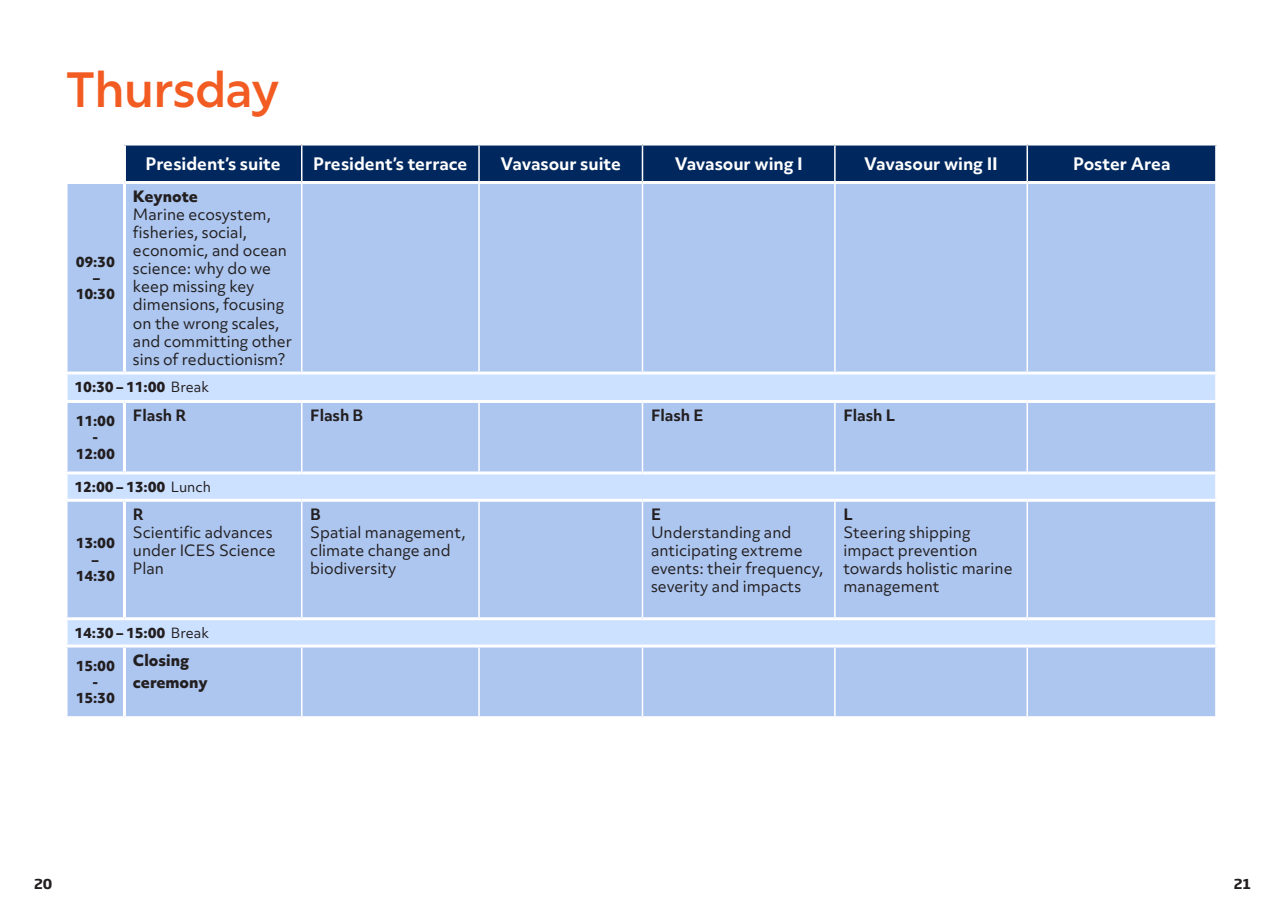
<style>
.page{position:relative;width:1285px;height:919px;background:#fff}
.page>*{position:absolute;margin:0;border:0;box-sizing:border-box;transform-origin:0 0}
.t1{font:600 49.5px "Rig Sans";color:#f25b21}
.t2{font:700 16.5px "Objektiv Mk 3";color:#fff}
.t3{font:15px/18px "Objektiv Mk 3";color:#231f20}
.t4{font:700 15px "Objektiv Mk 3";color:#231f20}
.t5{font:800 15px/21.6px "Objektiv Mk 3";color:#231f20}
.t6{font:800 13.5px/16.2px "Objektiv Mk 3";color:#231f20;text-align:center}
.t7{font:700 13.5px "Soho Gothic Pro";color:#231f20}
.s1{font-weight:400}
</style>
<div class="page">
<div style="left:126px;top:145px;width:1088px;height:36px;background:#00285f"></div>
<div style="left:67px;top:184px;width:1147px;height:187px;background:#adc7f0"></div>
<div style="left:67px;top:374px;width:1147px;height:26px;background:#cce0ff"></div>
<svg style="left:67px;top:403px;width:1147px;height:313px;fill:#adc6f0"></svg>
<hr style="left:301px;top:184px;width:1px;height:187px;background:#fff">
<hr style="left:478px;top:184px;width:1px;height:187px;background:#fff">
<hr style="left:641px;top:184px;width:2px;height:187px;background:#fff">
<hr style="left:834px;top:184px;width:1px;height:187px;background:#fff">
<hr style="left:1026px;top:184px;width:1px;height:187px;background:#fff">
<hr style="left:301px;top:403px;width:1px;height:68px;background:#fff">
<hr style="left:478px;top:403px;width:1px;height:68px;background:#fff">
<hr style="left:641px;top:403px;width:2px;height:68px;background:#fff">
<hr style="left:834px;top:403px;width:1px;height:68px;background:#fff">
<hr style="left:1026px;top:403px;width:1px;height:68px;background:#fff">
<hr style="left:301px;top:501px;width:1px;height:116px;background:#fff">
<hr style="left:478px;top:501px;width:1px;height:116px;background:#fff">
<hr style="left:641px;top:501px;width:2px;height:116px;background:#fff">
<hr style="left:834px;top:501px;width:1px;height:116px;background:#fff">
<hr style="left:1026px;top:501px;width:1px;height:116px;background:#fff">
<hr style="left:301px;top:647px;width:1px;height:69px;background:#fff">
<hr style="left:478px;top:647px;width:1px;height:69px;background:#fff">
<hr style="left:641px;top:647px;width:2px;height:69px;background:#fff">
<hr style="left:834px;top:647px;width:1px;height:69px;background:#fff">
<hr style="left:1026px;top:647px;width:1px;height:69px;background:#fff">
<hr style="left:301px;top:145px;width:1px;height:36px;background:#fff">
<hr style="left:478px;top:145px;width:1px;height:36px;background:#fff">
<hr style="left:641px;top:145px;width:2px;height:36px;background:#fff">
<hr style="left:834px;top:145px;width:1px;height:36px;background:#fff">
<hr style="left:1026px;top:145px;width:1px;height:36px;background:#fff">
<hr style="left:123px;top:184px;width:3px;height:187px;background:#fff">
<hr style="left:123px;top:403px;width:3px;height:68px;background:#fff">
<hr style="left:64px;top:471px;width:60px;height:3px;background:#fff">
<hr style="left:124px;top:471px;width:178px;height:3px;background:#fff">
<hr style="left:302px;top:471px;width:177px;height:3px;background:#fff">
<hr style="left:479px;top:471px;width:163px;height:3px;background:#fff">
<hr style="left:642px;top:471px;width:192px;height:3px;background:#fff">
<hr style="left:834px;top:471px;width:193px;height:3px;background:#fff">
<hr style="left:1027px;top:471px;width:190px;height:3px;background:#fff">
<hr style="left:64px;top:498px;width:60px;height:3px;background:#fff">
<hr style="left:124px;top:498px;width:178px;height:3px;background:#fff">
<hr style="left:123px;top:501px;width:3px;height:116px;background:#fff">
<hr style="left:302px;top:498px;width:177px;height:3px;background:#fff">
<hr style="left:479px;top:498px;width:163px;height:3px;background:#fff">
<hr style="left:642px;top:498px;width:192px;height:3px;background:#fff">
<hr style="left:834px;top:498px;width:193px;height:3px;background:#fff">
<hr style="left:1027px;top:498px;width:190px;height:3px;background:#fff">
<hr style="left:64px;top:617px;width:60px;height:3px;background:#fff">
<hr style="left:124px;top:617px;width:178px;height:3px;background:#fff">
<hr style="left:302px;top:617px;width:177px;height:3px;background:#fff">
<hr style="left:479px;top:617px;width:163px;height:3px;background:#fff">
<hr style="left:642px;top:617px;width:192px;height:3px;background:#fff">
<hr style="left:834px;top:617px;width:193px;height:3px;background:#fff">
<hr style="left:1027px;top:617px;width:190px;height:3px;background:#fff">
<hr style="left:64px;top:644px;width:60px;height:3px;background:#fff">
<hr style="left:124px;top:644px;width:178px;height:3px;background:#fff">
<hr style="left:123px;top:647px;width:3px;height:69px;background:#fff">
<hr style="left:302px;top:644px;width:177px;height:3px;background:#fff">
<hr style="left:479px;top:644px;width:163px;height:3px;background:#fff">
<hr style="left:642px;top:644px;width:192px;height:3px;background:#fff">
<hr style="left:834px;top:644px;width:193px;height:3px;background:#fff">
<hr style="left:1027px;top:644px;width:190px;height:3px;background:#fff">
<h1 class="t1" style="left:67px;top:59px;width:213px">Thursday</h1>
<p class="t2" style="left:145px;top:152px;width:136px">President’s suite</p>
<p class="t2" style="left:313px;top:152px;width:156px">President’s terrace</p>
<p class="t2" style="left:500px;top:152px;width:122px">Vavasour suite</p>
<p class="t2" style="left:674px;top:152px;width:129px">Vavasour wing I</p>
<p class="t2" style="left:864px;top:152px;width:135px">Vavasour wing II</p>
<p class="t2" style="left:1072px;top:152px;width:99px">Poster Area</p>
<p class="t5" style="left:133px;top:185px;width:66px">Keynote</p>
<p class="t3" style="left:133px;top:206px;width:161px">Marine ecosystem, fisheries, social, economic, and ocean science: why do we keep missing key dimensions, focusing on the wrong scales, and committing other sins of reductionism?</p>
<p class="t6" style="left:74px;top:379px;width:136px">10:30 – 11:00 <span class="s1">Break</span></p>
<p class="t6" style="left:76px;top:412px;width:41px">11:00 -<br>12:00</p>
<p class="t6" style="left:76px;top:253px;width:41px">09:30 –<br>10:30</p>
<p class="t4" style="left:133px;top:405px;width:55px">Flash R</p>
<p class="t4" style="left:310px;top:405px;width:55px">Flash B</p>
<p class="t4" style="left:651px;top:405px;width:54px">Flash E</p>
<p class="t4" style="left:843px;top:405px;width:53px">Flash L</p>
<p class="t6" style="left:74px;top:478px;width:138px">12:00 – 13:00 <span class="s1">Lunch</span></p>
<p class="t6" style="left:76px;top:534px;width:41px">13:00 –<br>14:30</p>
<p class="t4" style="left:133px;top:504px;width:12px">R</p>
<p class="t3" style="left:133px;top:523px;width:144px">Scientific advances under ICES Science<br>Plan</p>
<p class="t6" style="left:74px;top:624px;width:136px">14:30 – 15:00 <span class="s1">Break</span></p>
<p class="t6" style="left:76px;top:657px;width:41px">15:00 -<br>15:30</p>
<p class="t5" style="left:133px;top:649px;width:76px">Closing ceremony</p>
<p class="t4" style="left:310px;top:504px;width:12px">B</p>
<p class="t3" style="left:310px;top:523px;width:157px">Spatial management, climate change and biodiversity</p>
<p class="t4" style="left:651px;top:504px;width:12px">E</p>
<p class="t3" style="left:651px;top:523px;width:174px">Understanding and anticipating extreme events: their frequency, severity and impacts</p>
<p class="t4" style="left:843px;top:504px;width:11px">L</p>
<p class="t3" style="left:843px;top:523px;width:171px">Steering shipping impact prevention towards holistic marine management</p>
<p class="t7" style="left:34px;top:873px;width:20px">20</p>
<p class="t7" style="left:1233px;top:873px;width:18px">21</p>
</div>
